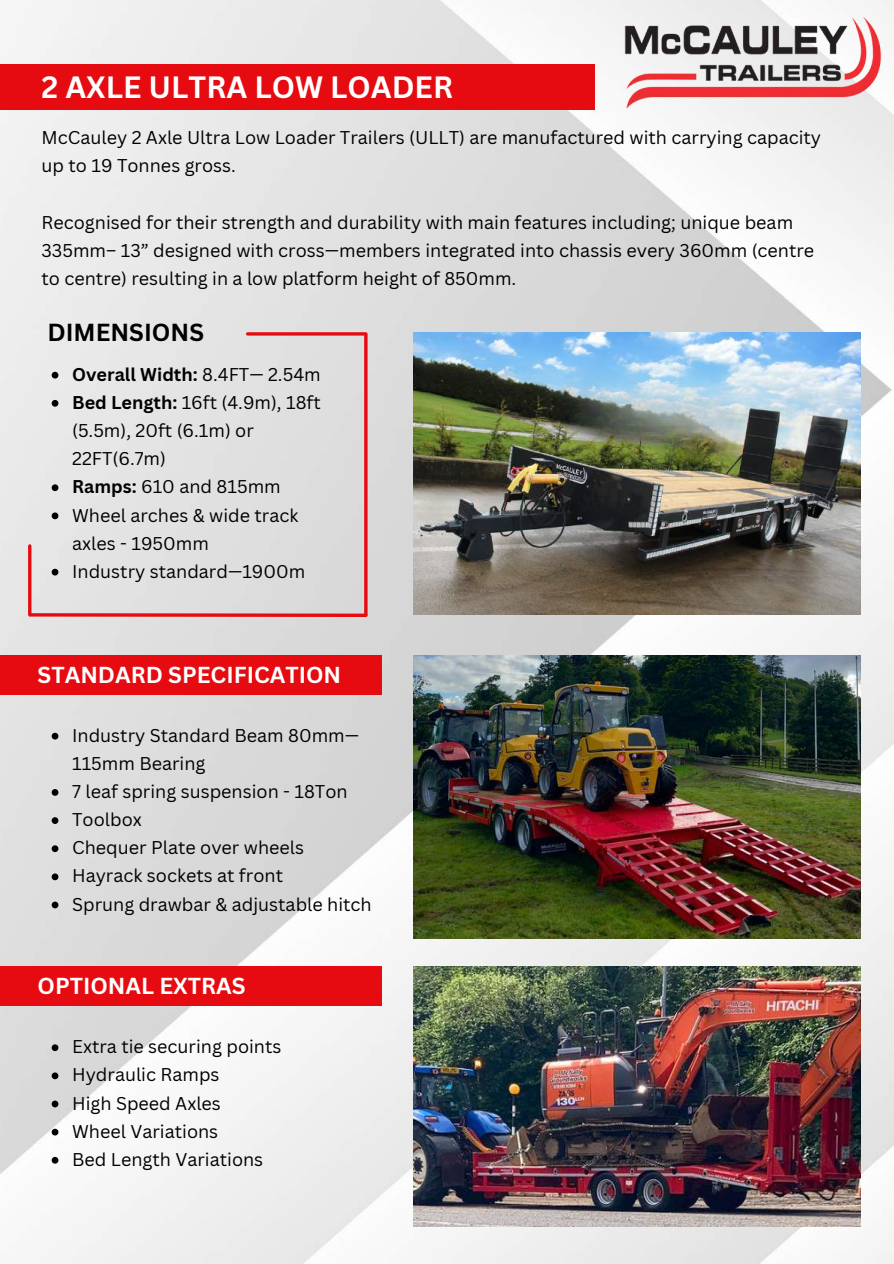
<style>
.page{position:relative;width:894px;height:1264px;background:#fff}
.page>*{position:absolute;margin:0;border:0;box-sizing:border-box;transform-origin:0 0}
.t1{font:700 30px "Canva Sans";color:#fff}
.t2{font:700 24px "Canva Sans";color:#000}
.t3{font:700 22.5px "Canva Sans";color:#fff}
.t4{font:18px/28.2px "Canva Sans";color:#000}
.s1{font-weight:700}
</style>
<div class="page">
<img style="left:0;top:0;width:893px;height:1263px">
<img style="left:620px;top:13px;width:264px;height:103px">
<div style="left:0;top:64px;width:594px;height:45px;background:#e60b10"></div>
<div style="left:0;top:655px;width:381px;height:40px;background:#e60b10"></div>
<svg style="left:52px;top:372px;width:6px;height:6px"></svg>
<svg style="left:52px;top:400px;width:6px;height:6px"></svg>
<svg style="left:52px;top:484px;width:6px;height:7px"></svg>
<svg style="left:52px;top:512px;width:6px;height:7px"></svg>
<svg style="left:52px;top:568px;width:6px;height:7px"></svg>
<svg style="left:31px;top:613px;width:335px;height:4px"></svg>
<hr style="left:247px;top:332px;width:119px;height:3px;background:#e60b10">
<hr style="left:364px;top:335px;width:3px;height:280px;background:#e60b10">
<hr style="left:28px;top:546px;width:3px;height:69px;background:#e60b10">
<div style="left:0;top:966px;width:381px;height:40px;background:#e60b10"></div>
<img style="left:413px;top:966px;width:447px;height:260px">
<img style="left:413px;top:655px;width:447px;height:283px">
<svg style="left:52px;top:732px;width:6px;height:7px"></svg>
<svg style="left:52px;top:789px;width:6px;height:6px"></svg>
<svg style="left:52px;top:817px;width:6px;height:7px"></svg>
<svg style="left:52px;top:845px;width:6px;height:7px"></svg>
<svg style="left:52px;top:873px;width:6px;height:7px"></svg>
<svg style="left:52px;top:901px;width:6px;height:7px"></svg>
<svg style="left:52px;top:1044px;width:6px;height:7px"></svg>
<svg style="left:52px;top:1072px;width:6px;height:7px"></svg>
<svg style="left:52px;top:1100px;width:6px;height:7px"></svg>
<svg style="left:52px;top:1128px;width:6px;height:7px"></svg>
<svg style="left:52px;top:1156px;width:6px;height:7px"></svg>
<img style="left:413px;top:332px;width:447px;height:282px">
<h1 class="t1" style="left:42px;top:65px;width:413px">2 AXLE ULTRA LOW LOADER</h1>
<p class="t4" style="left:42px;top:123px;width:780px">McCauley 2 Axle Ultra Low Loader Trailers (ULLT) are manufactured with carrying capacity up to 19 Tonnes gross.</p>
<p class="t4" style="left:42px;top:207px;width:774px">Recognised for their strength and durability with main features including; unique beam<br>335mm– 13” designed with cross—members integrated into chassis every 360mm (centre to centre) resulting in a low platform height of 850mm.</p>
<h2 class="t2" style="left:47px;top:315px;width:158px">DIMENSIONS</h2>
<p class="t4" style="left:72px;top:360px;width:250px"><span class="s1">Overall Width:</span> 8.4FT— 2.54m<br><span class="s1">Bed Length:</span> 16ft (4.9m), 18ft (5.5m), 20ft (6.1m) or<br>22FT(6.7m)<br><span class="s1">Ramps:</span> 610 and 815mm<br>Wheel arches &amp; wide track axles - 1950mm<br>Industry standard—1900m</p>
<p class="t3" style="left:38px;top:658px;width:305px">STANDARD SPECIFICATION</p>
<p class="t4" style="left:72px;top:720px;width:301px">Industry Standard Beam 80mm—<br>115mm Bearing<br>7 leaf spring suspension - 18Ton<br>Toolbox<br>Chequer Plate over wheels<br>Hayrack sockets at front<br>Sprung drawbar &amp; adjustable hitch</p>
<p class="t3" style="left:38px;top:969px;width:209px">OPTIONAL EXTRAS</p>
<p class="t4" style="left:72px;top:1032px;width:211px">Extra tie securing points<br>Hydraulic Ramps<br>High Speed Axles<br>Wheel Variations<br>Bed Length Variations</p>
</div>
